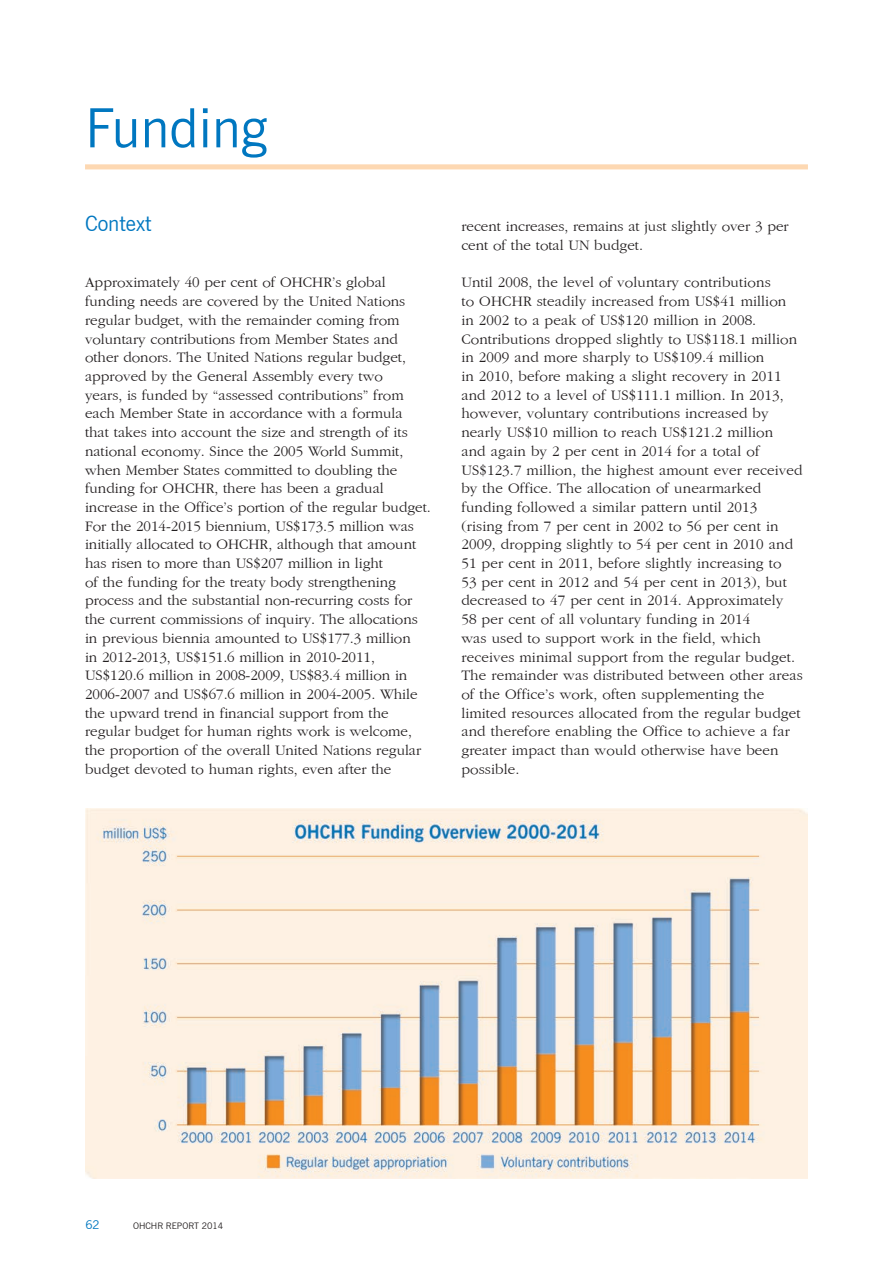
<style>
.page{position:relative;width:893px;height:1263px;background:#fff}
.page>*{position:absolute;margin:0;border:0;box-sizing:border-box;transform-origin:0 0}
.t1{font:54px "News Gothic BT";color:#0077c0}
.Main_Heading{font:21px "News Gothic BT";color:#0077c0}
.t2{font:15px/18.8px "Gatineau Plain";color:#231f20}
.Footer_Left{font:12px "News Gothic BT";color:#0077c0}
.Footer_Left-2{font:9px "News Gothic BT";color:#231f20}
</style>
<div class="page">
<div style="left:85px;top:164px;width:723px;height:5px;background:#fdd8b2"></div>
<img style="left:85px;top:808px;width:723px;height:370px">
<p class="t1" style="left:85px;top:95px;width:184px">Funding</p>
<p class="Main_Heading" style="left:85px;top:211px;width:68px">Context</p>
<p class="t2" style="left:85px;top:274px;width:347px">Approximately 40 per cent of OHCHR’s global funding needs are covered by the United Nations regular budget, with the remainder coming from voluntary contributions from Member States and other donors. The United Nations regular budget, approved by the General Assembly every two<br>years, is funded by “assessed contributions” from each Member State in accordance with a formula<br>that takes into account the size and strength of its national economy. Since the 2005 World Summit, when Member States committed to doubling the funding for OHCHR, there has been a gradual increase in the Office’s portion of the regular budget.<br>For the 2014-2015 biennium, US$173.5 million was initially allocated to OHCHR, although that amount has risen to more than US$207 million in light<br>of the funding for the treaty body strengthening process and the substantial non-recurring costs for the current commissions of inquiry. The allocations in previous biennia amounted to US$177.3 million<br>in 2012-2013, US$151.6 million in 2010-2011, US$120.6 million in 2008-2009, US$83.4 million in 2006-2007 and US$67.6 million in 2004-2005. While the upward trend in financial support from the regular budget for human rights work is welcome, the proportion of the overall United Nations regular budget devoted to human rights, even after the</p>
<p class="t2" style="left:461px;top:217px;width:329px">recent increases, remains at just slightly over 3 per cent of the total UN budget.</p>
<p class="t2" style="left:461px;top:274px;width:343px">Until 2008, the level of voluntary contributions<br>to OHCHR steadily increased from US$41 million<br>in 2002 to a peak of US$120 million in 2008.<br>Contributions dropped slightly to US$118.1 million in 2009 and more sharply to US$109.4 million<br>in 2010, before making a slight recovery in 2011 and 2012 to a level of US$111.1 million. In 2013, however, voluntary contributions increased by nearly US$10 million to reach US$121.2 million<br>and again by 2 per cent in 2014 for a total of US$123.7 million, the highest amount ever received by the Office. The allocation of unearmarked funding followed a similar pattern until 2013<br>(rising from 7 per cent in 2002 to 56 per cent in 2009, dropping slightly to 54 per cent in 2010 and 51 per cent in 2011, before slightly increasing to<br>53 per cent in 2012 and 54 per cent in 2013), but decreased to 47 per cent in 2014. Approximately<br>58 per cent of all voluntary funding in 2014<br>was used to support work in the field, which receives minimal support from the regular budget.<br>The remainder was distributed between other areas of the Office’s work, often supplementing the limited resources allocated from the regular budget and therefore enabling the Office to achieve a far greater impact than would otherwise have been possible.</p>
<p class="Footer_Left" style="left:85px;top:1217px;width:16px">62</p>
<p class="Footer_Left-2" style="left:133px;top:1220px;width:92px">OHCHR REPORT 2014</p>
</div>
